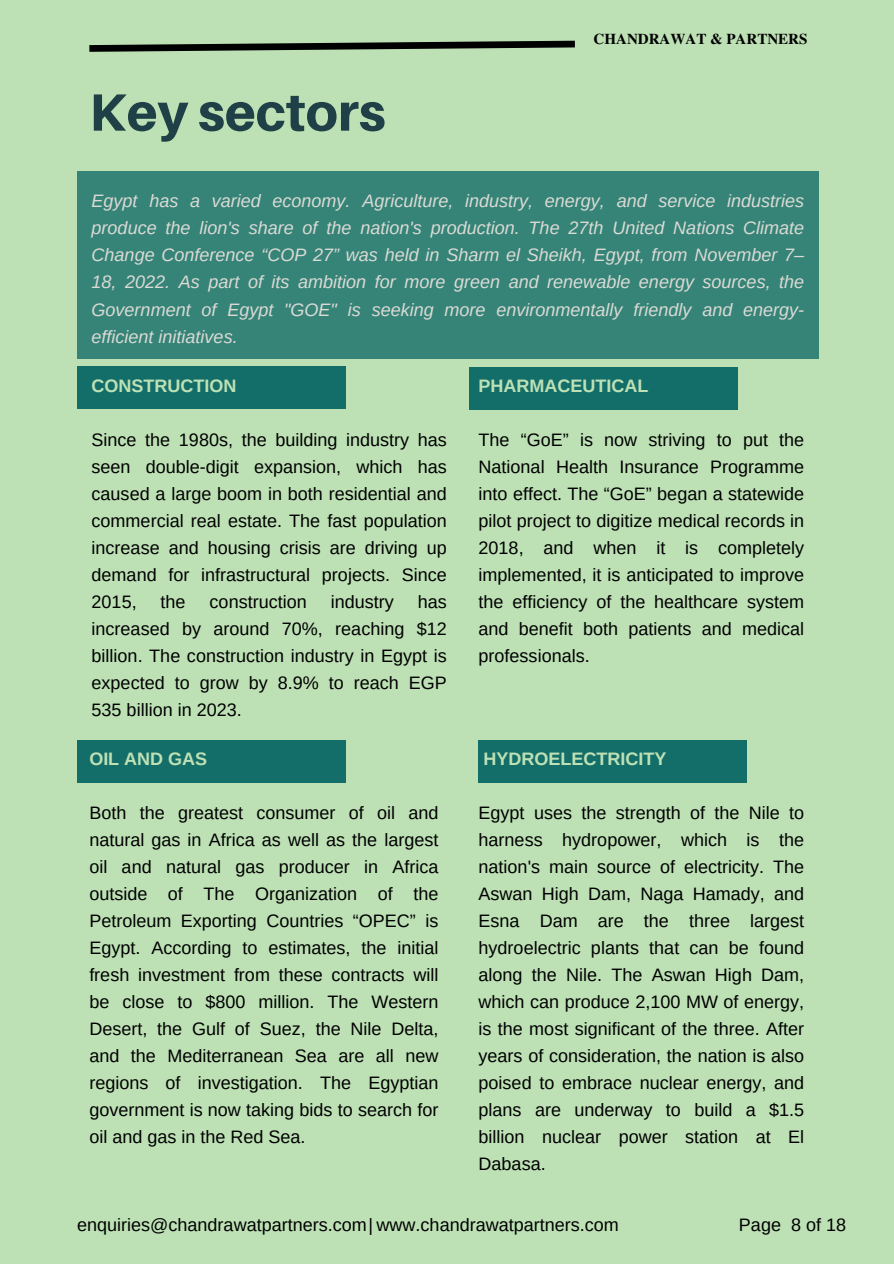
<style>
.page{position:relative;width:894px;height:1264px;background:#fff}
.page>*{position:absolute;margin:0;border:0;box-sizing:border-box;transform-origin:0 0}
.t1{font:800 52.5px "Aileron";color:#204047}
.t2{font:18px/27px "Arimo";color:#000;text-align:justify}
.t3{font:italic 18px/27px "Arimo";color:#dbdad5;text-align:justify}
.t4{font:700 18px "Arimo";color:#bde1b5}
.t5{font:700 15px "Te X Gyre Termes";color:#000}
</style>
<div class="page">
<div style="left:0;top:0;width:893px;height:1263px;background:#bde1b5"></div>
<svg style="left:89px;top:40px;width:486px;height:12px"></svg>
<div style="left:77px;top:171px;width:741px;height:188px;background:#358477"></div>
<div style="left:77px;top:366px;width:268px;height:43px;background:#136d68"></div>
<div style="left:77px;top:740px;width:268px;height:42px;background:#136d68"></div>
<div style="left:478px;top:740px;width:268px;height:42px;background:#136d68"></div>
<div style="left:469px;top:367px;width:268px;height:42px;background:#136d68"></div>
<p class="t1" style="left:89px;top:80px;width:298px">Key sectors</p>
<p class="t5" style="left:593px;top:28px;width:215px">CHANDRAWAT &amp; PARTNERS</p>
<h1 class="t3" style="left:92px;top:188px;width:714px">Egypt has a varied economy. Agriculture, industry, energy, and service industries produce the lion's share of the nation's production. The 27th United Nations Climate Change Conference “COP 27” was held in Sharm el Sheikh, Egypt, from November 7– 18, 2022. As part of its ambition for more green and renewable energy sources, the Government of Egypt "GOE" is seeking more environmentally friendly and energy&shy;efficient initiatives.</h1>
<h3 class="t4" style="left:92px;top:376px;width:146px">CONSTRUCTION</h3>
<h3 class="t4" style="left:478px;top:376px;width:171px">PHARMACEUTICAL</h3>
<h2 class="t2" style="left:92px;top:426px;width:356px">Since the 1980s, the building industry has seen double-digit expansion, which has caused a large boom in both residential and commercial real estate. The fast population increase and housing crisis are driving up demand for infrastructural projects. Since 2015,</h2>
<h2 class="t2" style="left:92px;top:588px;width:356px;text-indent:326px">has increased by around 70%, reaching $12 billion. The construction industry in Egypt is expected to grow by 8.9% to reach EGP 535 billion in 2023.</h2>
<h3 class="t4" style="left:89px;top:748px;width:119px">OIL AND GAS</h3>
<h2 class="t2" style="left:161px;top:588px;width:27px">the</h2>
<h2 class="t2" style="left:209px;top:588px;width:99px">construction</h2>
<h2 class="t2" style="left:330px;top:588px;width:64px">industry</h2>
<h2 class="t2" style="left:89px;top:799px;width:350px">Both the greatest consumer of oil and natural gas in Africa as well as the largest oil and natural gas producer in Africa outside of The Organization of the Petroleum Exporting Countries “OPEC” is Egypt. According to estimates, the initial fresh investment from these contracts will be close to $800 million. The Western Desert, the Gulf of Suez, the Nile Delta, and the Mediterranean Sea are all new regions of investigation. The Egyptian government is now taking bids to search for oil and gas in the Red Sea.</h2>
<h2 class="t2" style="left:478px;top:426px;width:327px">The “GoE” is now striving to put the National Health Insurance Programme into effect. The “GoE” began a statewide pilot project to digitize medical records in 2018, and when it is completely implemented, it is anticipated to improve the efficiency of the healthcare system and benefit both patients and medical professionals.</h2>
<h3 class="t4" style="left:483px;top:748px;width:184px">HYDROELECTRICITY</h3>
<h2 class="t2" style="left:478px;top:799px;width:327px">Egypt uses the strength of the Nile to harness hydropower, which is the nation's main source of electricity. The Aswan High Dam, Naga Hamady, and Esna Dam are the three largest hydroelectric plants that can be found along the Nile. The Aswan High Dam, which can produce 2,100 MW of energy, is the most significant of the three. After years of consideration, the nation is also poised to embrace nuclear energy, and plans are underway to build a $1.5 billion nuclear power station at El Dabasa.</h2>
<h3 class="t2" style="left:77px;top:1211px;width:543px">enquiries@chandrawatpartners.com| www.chandrawatpartners.com</h3>
<h3 class="t2" style="left:738px;top:1211px;width:109px">Page 8 of 18</h3>
</div>
